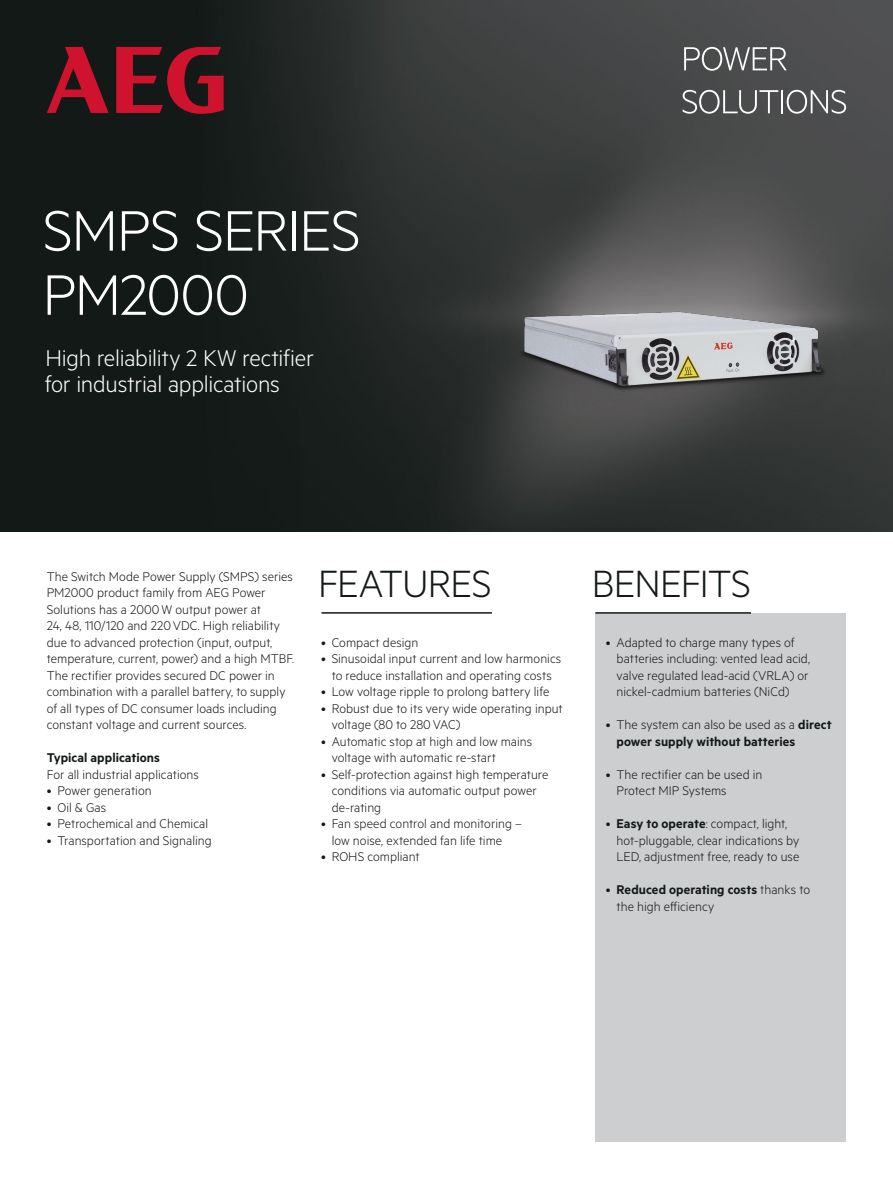
<style>
.page{position:relative;width:893px;height:1191px;background:#fff}
.page>*{position:absolute;margin:0;border:0;box-sizing:border-box;transform-origin:0 0}
.t1{font:300 64.2px/64.2px "Metric";letter-spacing:-.02em;color:#fff}
.t2{font:300 42.75px "Metric";letter-spacing:-.02em;color:#131916}
.t3{font:300 25.65px/25.7px "Metric";letter-spacing:-.01em;color:#fff}
.t4{font:300 14.25px/16.5px "Metric";color:#131916}
.t5{font:600 14.25px/16.5px "Metric";letter-spacing:.005em;color:#131916}
.s1{font-weight:300}
.s2{font-weight:600}
</style>
<div class="page">
<div style="left:0;top:0;width:893px;height:531px;background:#131916"></div>
<img style="left:154px;top:0;width:739px;height:531px">
<img style="left:468px;top:209px;width:384px;height:273px">
<svg style="left:47px;top:47px;width:62px;height:66px"></svg>
<svg style="left:116px;top:47px;width:108px;height:67px"></svg>
<svg style="left:684px;top:47px;width:103px;height:24px"></svg>
<svg style="left:683px;top:90px;width:95px;height:24px"></svg>
<hr style="left:781px;top:90px;width:2px;height:23px;background:#fff">
<svg style="left:787px;top:90px;width:59px;height:24px"></svg>
<div style="left:595px;top:614px;width:251px;height:528px;background:#cdced0"></div>
<hr style="left:595px;top:612px;width:156px;height:1px;background:#131916">
<hr style="left:321px;top:612px;width:171px;height:1px;background:#131916">
<h1 class="t1" style="left:43px;top:196px;width:320px">SMPS SERIES<br>PM2000</h1>
<h3 class="t3" style="left:45px;top:344px;width:270px">High reliability 2 KW rectifier for industrial applications</h3>
<p class="t4" style="left:47px;top:567px;width:249px">The Switch Mode Power Supply (SMPS) series PM2000 product family from AEG Power Solutions has a 2000W output power at<br>24, 48, 110/120 and 220VDC. High reliability due to advanced protection (input, output, temperature, current, power) and a high MTBF.<br>The rectifier provides secured DC power in combination with a parallel battery, to supply of all types of DC consumer loads including constant voltage and current sources.</p>
<p class="t5" style="left:47px;top:749px;width:115px">Typical applications</p>
<p class="t4" style="left:47px;top:765px;width:154px">For all industrial applications</p>
<p class="t4" style="left:47px;top:782px;width:106px">• Power generation</p>
<p class="t4" style="left:47px;top:798px;width:61px">• Oil &amp; Gas</p>
<p class="t4" style="left:47px;top:815px;width:163px">• Petrochemical and Chemical</p>
<p class="t4" style="left:47px;top:831px;width:166px">• Transportation and Signaling</p>
<h2 class="t2" style="left:318px;top:559px;width:175px">FEATURES</h2>
<h2 class="t2" style="left:592px;top:559px;width:161px">BENEFITS</h2>
<p class="t4" style="left:321px;top:633px;width:99px">• Compact design</p>
<p class="t4" style="left:321px;top:650px;width:242px;text-align:center">• Sinusoidal input current and low harmonics to reduce installation and operating costs</p>
<p class="t4" style="left:321px;top:683px;width:230px">• Low voltage ripple to prolong battery life</p>
<p class="t4" style="left:332px;top:699px;width:233px;text-indent:-11px">• Robust due to its very wide operating input voltage (80 to 280VAC)</p>
<p class="t4" style="left:332px;top:732px;width:202px;text-indent:-11px">• Automatic stop at high and low mains voltage with automatic re-start</p>
<p class="t4" style="left:332px;top:765px;width:218px;text-indent:-11px">• Self-protection against high temperature conditions via automatic output power de-rating</p>
<p class="t4" style="left:332px;top:815px;width:192px;text-indent:-11px">• Fan speed control and monitoring – low noise, extended fan life time</p>
<p class="t4" style="left:321px;top:848px;width:100px">• ROHS compliant</p>
<p class="t4" style="left:617px;top:633px;width:195px;text-indent:-11px">• Adapted to charge many types of batteries including: vented lead acid, valve regulated lead-acid (VRLA) or nickel-cadmium batteries (NiCd)</p>
<p class="t5" style="left:617px;top:716px;width:216px;text-indent:-11px"><span class="s1">• The system can also be used as a</span> direct power supply without batteries</p>
<p class="t4" style="left:617px;top:765px;width:147px;text-indent:-11px">• The rectifier can be used in<br>Protect MIP Systems</p>
<p class="t4" style="left:617px;top:815px;width:184px;text-indent:-11px">• <span class="s2">Easy to operate</span>: compact, light, hot-pluggable, clear indications by<br>LED, adjustment free, ready to use</p>
<p class="t4" style="left:617px;top:881px;width:195px;text-indent:-11px">• <span class="s2">Reduced operating costs</span> thanks to the high efficiency</p>
</div>
